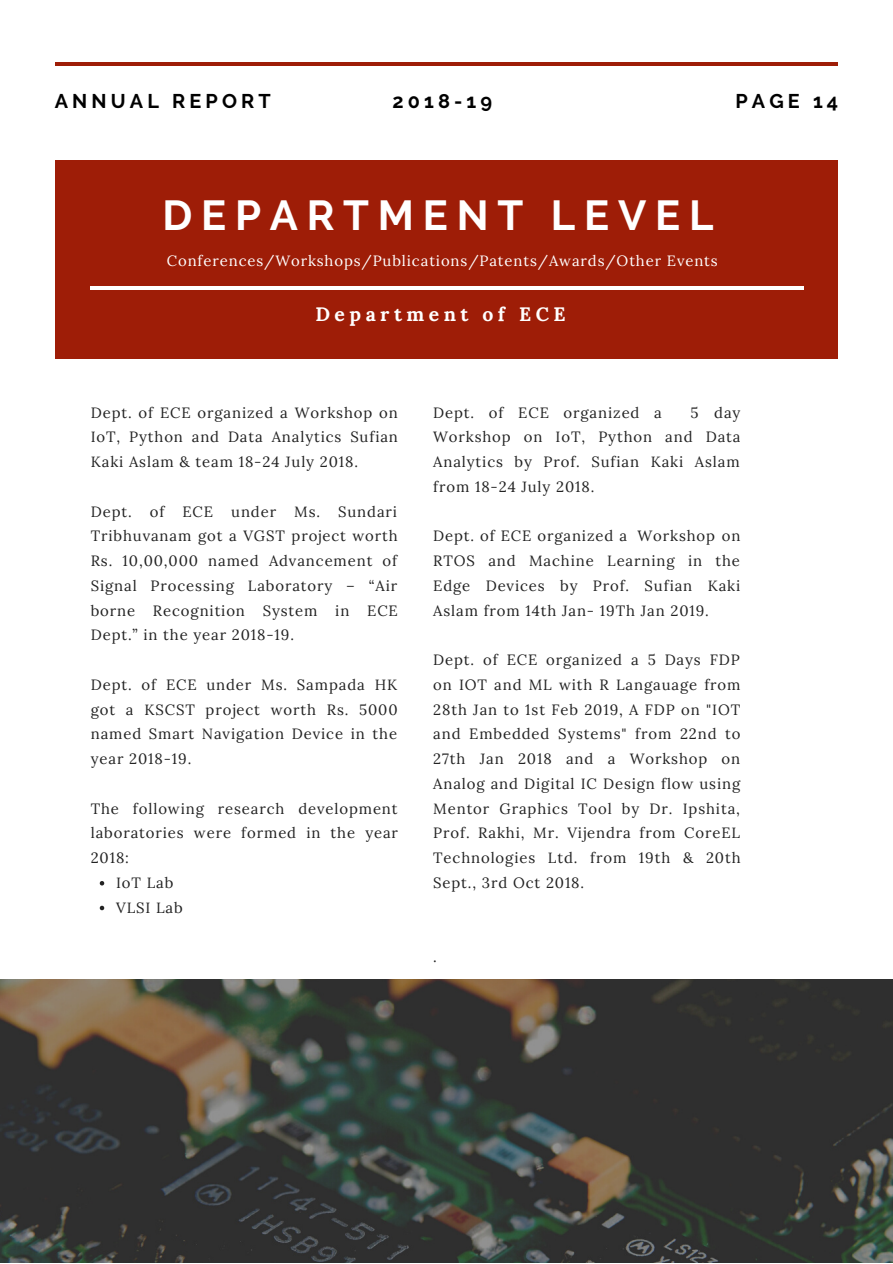
<style>
.page{position:relative;width:893px;height:1264px;background:#fff}
.page>*{position:absolute;margin:0;border:0;box-sizing:border-box;transform-origin:0 0}
.t1{font:700 41.85px "Raleway";letter-spacing:.21em;color:#fff}
.t2{font:700 19.8px "Raleway";letter-spacing:.21em;color:#000}
.t3{font:700 19.35px "Lora";letter-spacing:.23em;color:#fff}
.t4{font:14.85px/24.8px "Lora";letter-spacing:.06em;color:#222;text-align:justify}
.t5{font:14.85px "Lora";letter-spacing:.06em;color:#fff}
</style>
<div class="page">
<img style="left:0;top:979px;width:892px;height:283px">
<hr style="left:55px;top:62px;width:782px;height:4px;background:#9e1d07">
<div style="left:55px;top:161px;width:782px;height:197px;background:#9e1d07"></div>
<svg style="left:100px;top:881px;width:4px;height:4px"></svg>
<svg style="left:100px;top:905px;width:4px;height:5px"></svg>
<hr style="left:91px;top:286px;width:712px;height:4px;background:#fff">
<p class="t2" style="left:55px;top:89px;width:217px">ANNUAL REPORT</p>
<p class="t2" style="left:735px;top:89px;width:104px">PAGE 14</p>
<p class="t2" style="left:392px;top:89px;width:101px">2018-19</p>
<p class="t1" style="left:162px;top:191px;width:552px">DEPARTMENT LEVEL</p>
<p class="t5" style="left:167px;top:251px;width:552px">Conferences/Workshops/Publications/Patents/Awards/Other Events</p>
<p class="t3" style="left:315px;top:302px;width:251px">Department of ECE</p>
<p class="t4" style="left:91px;top:400px;width:309px">Dept. of ECE organized a Workshop on IoT, Python and Data Analytics Sufian Kaki Aslam &amp; team 18-24 July 2018.</p>
<p class="t4" style="left:91px;top:499px;width:308px">Dept. of ECE under Ms. Sundari Tribhuvanam got a VGST project worth Rs. 10,00,000 named Advancement of Signal Processing Laboratory – “Air borne Recognition System in ECE Dept.” in the year 2018-19.</p>
<p class="t4" style="left:91px;top:672px;width:308px">Dept. of ECE under Ms. Sampada HK got a KSCST project worth Rs. 5000 named Smart Navigation Device in the year 2018-19.</p>
<p class="t4" style="left:91px;top:795px;width:309px">The following research development laboratories were formed in the year 2018:</p>
<p class="t4" style="left:116px;top:870px;width:59px">IoT Lab</p>
<p class="t4" style="left:116px;top:894px;width:68px">VLSI Lab</p>
<p class="t4" style="left:433px;top:400px;width:309px;text-indent:257px">5 day Workshop on IoT, Python and Data Analytics by Prof. Sufian Kaki Aslam from 18-24 July 2018.</p>
<p class="t4" style="left:433px;top:523px;width:309px">Dept. of ECE organized a Workshop on RTOS and Machine Learning in the Edge Devices by Prof. Sufian Kaki Aslam from 14th Jan- 19Th Jan 2019.</p>
<p class="t4" style="left:433px;top:647px;width:309px">Dept. of ECE organized a 5 Days FDP on IOT and ML with R Langauage from 28th Jan to 1st Feb 2019, A FDP on "IOT and Embedded Systems" from 22nd to 27th Jan 2018 and a Workshop on Analog and Digital IC Design flow using Mentor Graphics Tool by Dr. Ipshita, Prof. Rakhi, Mr. Vijendra from CoreEL Technologies Ltd. from 19th &amp; 20th Sept., 3rd Oct 2018.</p>
<p class="t4" style="left:433px;top:400px;width:230px">Dept. of ECE organized a</p>
<p class="t4" style="left:433px;top:944px;width:5px">.</p>
</div>
